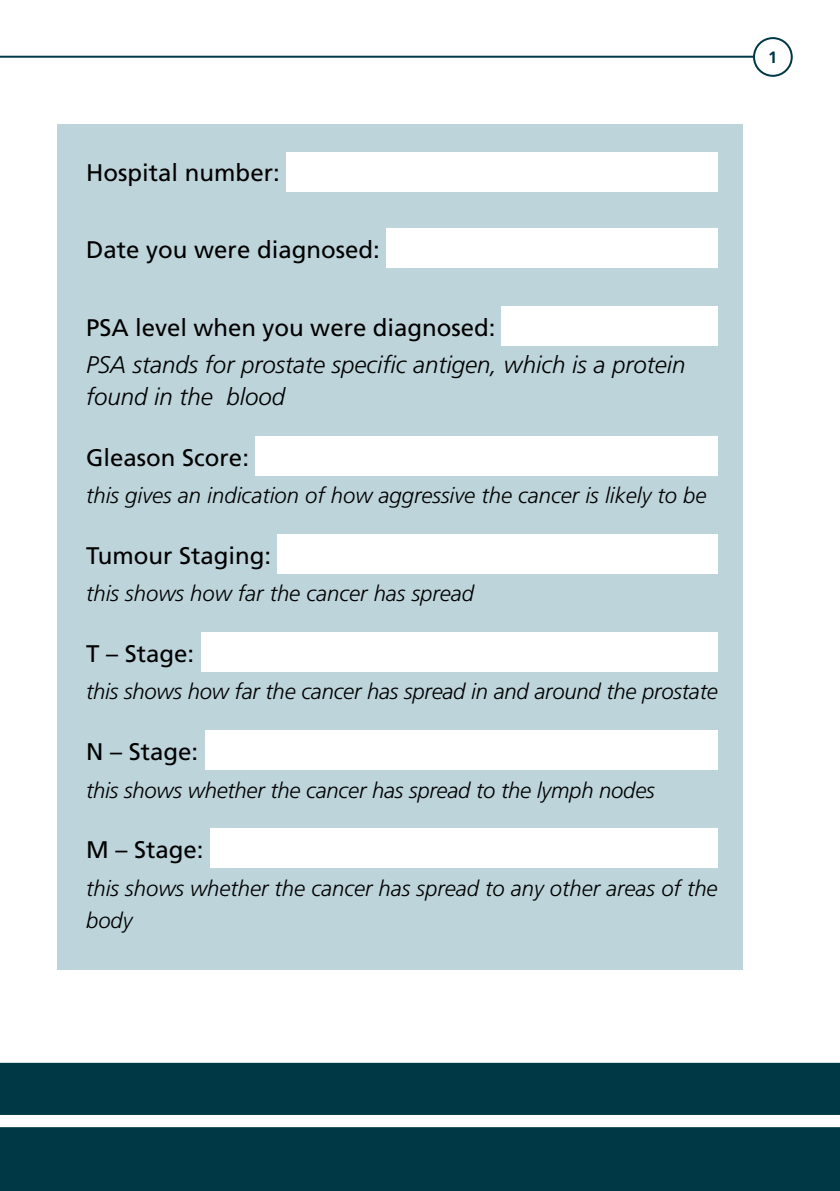
<style>
.page{position:relative;width:840px;height:1191px;background:#fff}
.page>*{position:absolute;margin:0;border:0;box-sizing:border-box;transform-origin:0 0}
.t1{font:24px "Frutiger";color:#000}
.t2{font:italic 300 24px/32px "Frutiger";color:#000}
.t3{font:italic 300 22px/32px "Frutiger";color:#000}
.t4{font:700 16.4px "Frutiger";color:#003846}
</style>
<div class="page">
<div style="left:0;top:1062px;width:839px;height:129px;background:#003846"></div>
<svg style="left:0;top:1115px;width:839px;height:12px"></svg>
<div style="left:57px;top:125px;width:685px;height:844px;background:#bdd4db"></div>
<div style="left:752px;top:37px;width:40px;height:40px;border:2px solid #003846;border-radius:50%"></div>
<hr style="left:0;top:56px;width:754px;height:2px;background:#003846">
<div style="left:286px;top:152px;width:431px;height:39px;background:#fff"></div>
<div style="left:386px;top:228px;width:331px;height:40px;background:#fff"></div>
<div style="left:501px;top:306px;width:216px;height:39px;background:#fff"></div>
<div style="left:255px;top:436px;width:462px;height:39px;background:#fff"></div>
<div style="left:278px;top:534px;width:439px;height:40px;background:#fff"></div>
<div style="left:201px;top:632px;width:516px;height:40px;background:#fff"></div>
<div style="left:205px;top:730px;width:512px;height:40px;background:#fff"></div>
<div style="left:210px;top:828px;width:507px;height:40px;background:#fff"></div>
<p class="t1" style="left:86px;top:158px;width:195px">Hospital number:</p>
<p class="t1" style="left:86px;top:236px;width:295px">Date you were diagnosed:</p>
<p class="t1" style="left:86px;top:313px;width:410px">PSA level when you were diagnosed:</p>
<p class="t2" style="left:86px;top:349px;width:600px">PSA stands for prostate specific antigen, which is a protein found in the blood</p>
<p class="t1" style="left:86px;top:443px;width:164px">Gleason Score:</p>
<p class="t3" style="left:86px;top:479px;width:621px">this gives an indication of how aggressive the cancer is likely to be</p>
<p class="t1" style="left:86px;top:541px;width:186px">Tumour Staging:</p>
<p class="t3" style="left:86px;top:577px;width:389px">this shows how far the cancer has spread</p>
<p class="t1" style="left:86px;top:639px;width:110px">T – Stage:</p>
<p class="t3" style="left:86px;top:675px;width:632px">this shows how far the cancer has spread in and around the prostate</p>
<p class="t1" style="left:86px;top:737px;width:114px">N – Stage:</p>
<p class="t3" style="left:86px;top:773px;width:569px">this shows whether the cancer has spread to the lymph nodes</p>
<p class="t1" style="left:86px;top:835px;width:119px">M – Stage:</p>
<p class="t3" style="left:86px;top:872px;width:632px">this shows whether the cancer has spread to any other areas of the body</p>
<p class="t4" style="left:767px;top:48px;width:11px">1</p>
</div>
